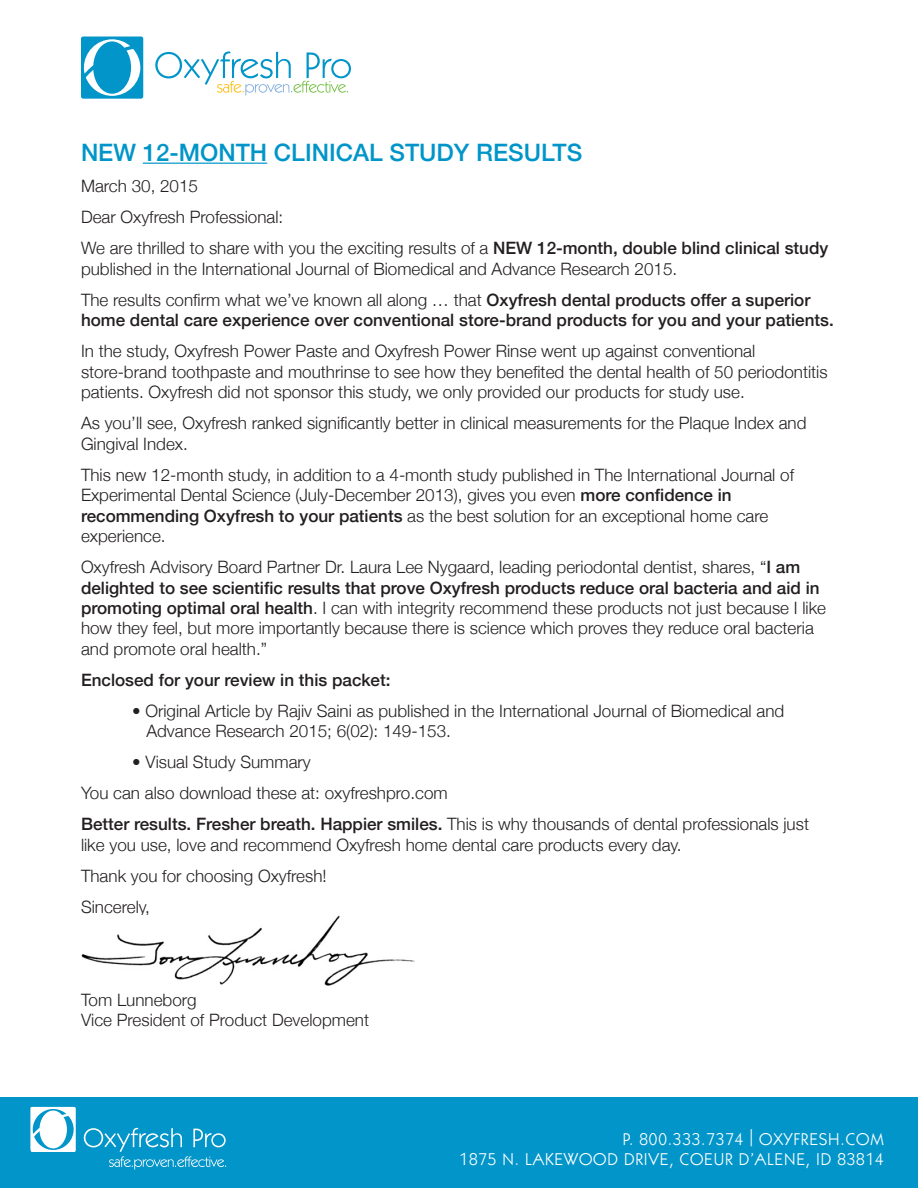
<style>
.page{position:relative;width:918px;height:1188px;background:#fff}
.page>*{position:absolute;margin:0;border:0;box-sizing:border-box;transform-origin:0 0}
.t1{font:500 24px "Helvetica Neue";color:#0095c9}
.t2{font:17.25px/20.1px "ITC Kabel Std";letter-spacing:.05em;color:#fff;text-align:right}
.t3{font:300 17.1px/20.5px "Helvetica Neue";color:#231f20}
.t4{font:500 17.1px "Helvetica Neue";color:#231f20}
.s1{font-weight:500}
</style>
<div class="page">
<hr style="left:143px;top:163px;width:124px;height:1px;background:#0095c9">
<div style="left:0;top:1098px;width:918px;height:90px;background:#0295c9"></div>
<div style="left:81px;top:37px;width:62px;height:62px;background:#0295c9;border-radius:2px"></div>
<svg style="left:84px;top:39px;width:56px;height:57px"></svg>
<svg style="left:155px;top:51px;width:196px;height:45px"></svg>
<img style="left:82px;top:916px;width:333px;height:70px">
<div style="left:31px;top:1107px;width:45px;height:45px;background:#fff;border-radius:2px"></div>
<svg style="left:33px;top:1109px;width:41px;height:41px"></svg>
<svg style="left:84px;top:1128px;width:142px;height:42px"></svg>
<h1 class="t1" style="left:81px;top:134px;width:503px">NEW 12-MONTH CLINICAL STUDY RESULTS</h1>
<p class="t3" style="left:81px;top:170px;width:749px;line-height:31px">March 30, 2015<br>Dear Oxyfresh Professional:<br>We are thrilled to share with you the exciting results of a <span class="s1">NEW 12-month, double blind clinical study</span></p>
<p class="t3" style="left:81px;top:252px;width:731px;line-height:31px">published in the International Journal of Biomedical and Advance Research 2015.<br>The results confirm what we’ve known all along … that <span class="s1">Oxyfresh dental products offer a superior</span></p>
<p class="t4" style="left:81px;top:306px;width:754px">home dental care experience over conventional store-brand products for you and your patients.</p>
<p class="t3" style="left:81px;top:340px;width:748px">In the study, Oxyfresh Power Paste and Oxyfresh Power Rinse went up against conventional store-brand toothpaste and mouthrinse to see how they benefited the dental health of 50 periodontitis patients. Oxyfresh did not sponsor this study, we only provided our products for study use.</p>
<p class="t3" style="left:81px;top:412px;width:727px">As you’ll see, Oxyfresh ranked significantly better in clinical measurements for the Plaque Index and<br>Gingival Index.</p>
<p class="t3" style="left:81px;top:463px;width:715px">This new 12-month study, in addition to a 4-month study published in The International Journal of Experimental Dental Science (July-December 2013), gives you even <span class="s1">more confidence in recommending Oxyfresh to your patients</span> as the best solution for an exceptional home care experience.</p>
<p class="t3" style="left:81px;top:555px;width:747px">Oxyfresh Advisory Board Partner Dr. Laura Lee Nygaard, leading periodontal dentist, shares, “<span class="s1">I am delighted to see scientific results that prove Oxyfresh products reduce oral bacteria and aid in promoting optimal oral health</span>. I can with integrity recommend these products not just because I like how they feel, but more importantly because there is science which proves they reduce oral bacteria and promote oral health.”</p>
<p class="t4" style="left:81px;top:666px;width:311px">Enclosed for your review in this packet:</p>
<p class="t3" style="left:146px;top:699px;width:639px;text-indent:-14px">• Original Article by Rajiv Saini as published in the International Journal of Biomedical and<br>Advance Research 2015; 6(02): 149-153.</p>
<p class="t3" style="left:81px;top:746px;width:730px;line-height:31px;text-indent:51px">• Visual Study Summary<br>You can also download these at: oxyfreshpro.com<br><span class="s1">Better results. Fresher breath. Happier smiles.</span> This is why thousands of dental professionals just</p>
<p class="t3" style="left:81px;top:828px;width:602px;line-height:31px">like you use, love and recommend Oxyfresh home dental care products every day.<br>Thank you for choosing Oxyfresh!<br>Sincerely,</p>
<p class="t3" style="left:81px;top:988px;width:290px">Tom Lunneborg<br>Vice President of Product Development</p>
<p class="t2" style="left:460px;top:1129px;width:426px">P. 800.333.7374 | OXYFRESH.COM<br>1875 N. LAKEWOOD DRIVE, COEUR D’ALENE, ID 83814</p>
</div>
